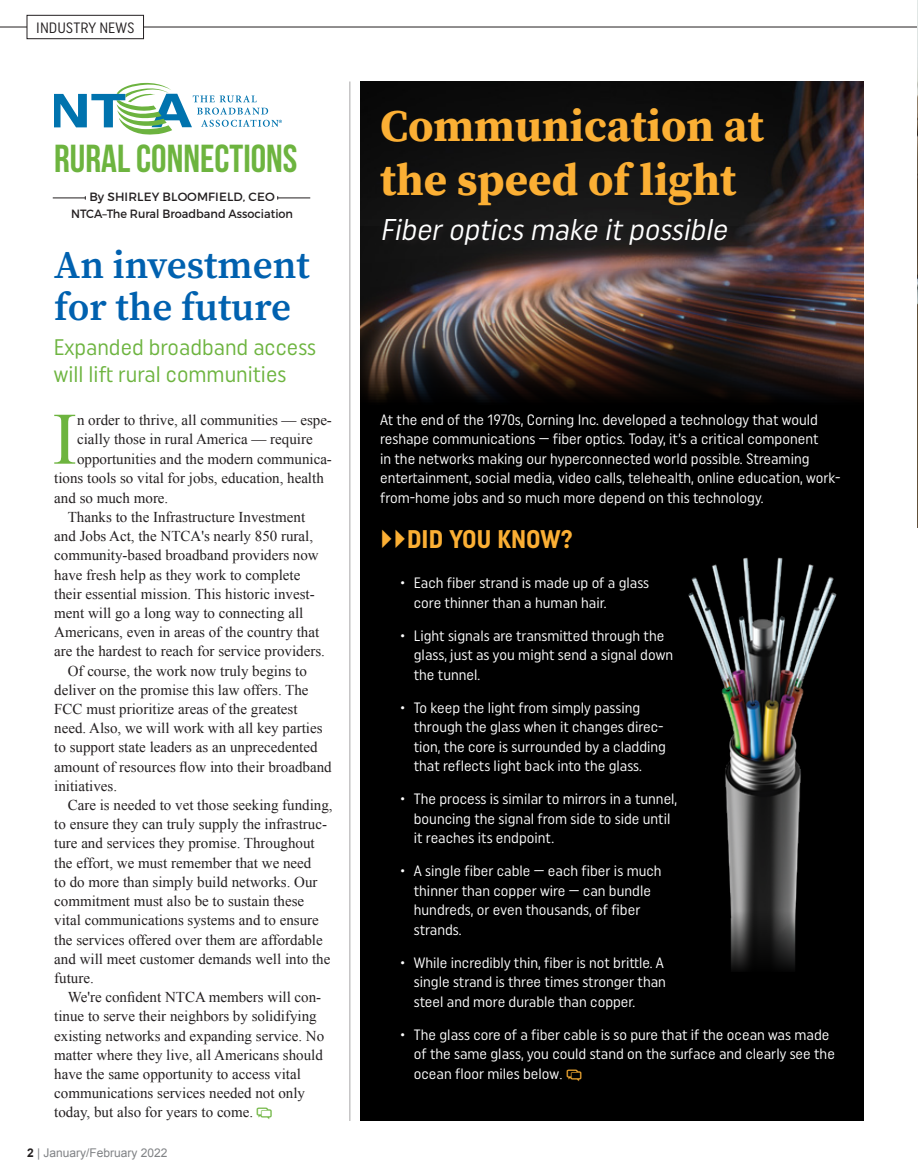
<style>
.page{position:relative;width:918px;height:1175px;background:#fff}
.page>*{position:absolute;margin:0;border:0;box-sizing:border-box;transform-origin:0 0}
.t1{font:73.95px "Times New Roman";color:#6db43f}
.t2{font:700 45px/54px "Source Serif Pro";color:#fbaf34}
.t3{font:600 39px/42px "Source Serif Pro";color:#0061af}
.t4{font:39px "Bebas Neue";color:#6db43f}
.t5{font:italic 30px "Uniform Condensed";color:#fff}
.t6{font:700 25.5px "Uniform Condensed";color:#fbaf34}
.t7{font:22.5px/27px "Uniform Condensed";color:#6db43f}
.t8{font:15px "Times New Roman";color:#231f20}
.t9{font:15px/19.5px "Uniform Condensed";color:#fff}
.t10{font:15px "Uniform Condensed";color:#231f20}
.t11{font:12px/16.5px "Montserrat";color:#231f20;text-align:center}
.t12{font:12px "Arial";color:#808285}
.s1{font-weight:700;color:#231f20}
.s2{font-family:"Times New Roman"}
</style>
<div class="page">
<div style="left:27px;top:15px;width:117px;height:24px;border:1px solid #231f20"></div>
<svg style="left:0;top:27px;width:27px;height:1px"></svg>
<hr style="left:143px;top:27px;width:775px;height:1px;background:#231f20">
<div style="left:361px;top:226px;width:503px;height:894px;background:#000"></div>
<img style="left:361px;top:81px;width:503px;height:321px">
<img style="left:917px;top:0;width:1px;height:528px">
<hr style="left:349px;top:81px;width:1px;height:1039px;background:#231f20">
<svg style="left:54px;top:83px;width:228px;height:51px"></svg>
<hr style="left:278px;top:197px;width:32px;height:1px;background:#231f20">
<hr style="left:53px;top:197px;width:32px;height:1px;background:#231f20">
<div style="left:381px;top:217px;width:353px;height:35px;background:#1b1a1a"></div>
<img style="left:688px;top:557px;width:149px;height:354px">
<svg style="left:730px;top:911px;width:66px;height:59px"></svg>
<p class="t10" style="left:36px;top:19px;width:100px">INDUSTRY NEWS</p>
<h3 class="t4" style="left:54px;top:137px;width:245px">RURAL CONNECTIONS</h3>
<p class="t11" style="left:71px;top:189px;width:223px">By SHIRLEY BLOOMFIELD, CEO<br>NTCA–The Rural Broadband Association</p>
<h3 class="t3" style="left:54px;top:244px;width:257px">An investment for the future</h3>
<h3 class="t7" style="left:54px;top:333px;width:264px">Expanded broadband access will lift rural communities</h3>
<h1 class="t1" style="left:52px;top:389px;width:26px">I</h1>
<p class="t8" style="left:77px;top:409px;width:256px">n order to thrive, all communities — espe-</p>
<p class="t8" style="left:77px;top:429px;width:237px">cially those in rural America — require</p>
<p class="t8" style="left:77px;top:448px;width:256px">opportunities and the modern communica-</p>
<p class="t8" style="left:54px;top:468px;width:271px">tions tools so vital for jobs, education, health</p>
<p class="t8" style="left:54px;top:487px;width:116px">and so much more.</p>
<p class="t8" style="left:68px;top:507px;width:239px">Thanks to the Infrastructure Investment</p>
<p class="t8" style="left:54px;top:526px;width:260px">and Jobs Act, the NTCA's nearly 850 rural,</p>
<p class="t8" style="left:54px;top:545px;width:266px">community-based broadband providers now</p>
<p class="t8" style="left:54px;top:564px;width:248px">have fresh help as they work to complete</p>
<p class="t8" style="left:54px;top:583px;width:262px">their essential mission. This historic invest-</p>
<p class="t8" style="left:54px;top:603px;width:251px">ment will go a long way to connecting all</p>
<p class="t8" style="left:54px;top:622px;width:266px">Americans, even in areas of the country that</p>
<p class="t8" style="left:54px;top:641px;width:272px">are the hardest to reach for service providers.</p>
<p class="t8" style="left:68px;top:660px;width:241px">Of course, the work now truly begins to</p>
<p class="t8" style="left:54px;top:679px;width:256px">deliver on the promise this law offers. The</p>
<p class="t8" style="left:54px;top:699px;width:245px">FCC must prioritize areas of the greatest</p>
<p class="t8" style="left:54px;top:718px;width:270px">need. Also, we will work with all key parties</p>
<p class="t8" style="left:54px;top:737px;width:265px">to support state leaders as an unprecedented</p>
<p class="t8" style="left:54px;top:756px;width:279px">amount of resources flow into their broadband</p>
<p class="t8" style="left:54px;top:775px;width:64px">initiatives.</p>
<p class="t8" style="left:68px;top:795px;width:266px">Care is needed to vet those seeking funding,</p>
<p class="t8" style="left:54px;top:814px;width:274px">to ensure they can truly supply the infrastruc-</p>
<p class="t8" style="left:54px;top:833px;width:262px">ture and services they promise. Throughout</p>
<p class="t8" style="left:54px;top:852px;width:259px">the effort, we must remember that we need</p>
<p class="t8" style="left:54px;top:871px;width:265px">to do more than simply build networks. Our</p>
<p class="t8" style="left:54px;top:891px;width:252px">commitment must also be to sustain these</p>
<p class="t8" style="left:54px;top:910px;width:266px">vital communications systems and to ensure</p>
<p class="t8" style="left:54px;top:929px;width:270px">the services offered over them are affordable</p>
<p class="t8" style="left:54px;top:948px;width:278px">and will meet customer demands well into the</p>
<p class="t8" style="left:54px;top:967px;width:41px">future.</p>
<p class="t8" style="left:68px;top:987px;width:255px">We're confident NTCA members will con-</p>
<p class="t8" style="left:54px;top:1006px;width:264px">tinue to serve their neighbors by solidifying</p>
<p class="t8" style="left:54px;top:1025px;width:271px">existing networks and expanding service. No</p>
<p class="t8" style="left:54px;top:1044px;width:270px">matter where they live, all Americans should</p>
<p class="t8" style="left:54px;top:1063px;width:248px">have the same opportunity to access vital</p>
<p class="t8" style="left:54px;top:1083px;width:252px">communications services needed not only</p>
<p class="t8" style="left:54px;top:1102px;width:200px">today, but also for years to come.</p>
<p class="t12" style="left:27px;top:1144px;width:142px"><span class="s1">2</span> | January/February 2022</p>
<h2 class="t2" style="left:380px;top:98px;width:385px">Communication at the speed of light</h2>
<h3 class="t5" style="left:380px;top:212px;width:355px">Fiberoptics make itpossible</h3>
<p class="t9" style="left:380px;top:409px;width:462px">At the end of the 1970s, Corning Inc. developed a technology that would reshape communications — fiber optics. Today, it’s a critical component<br>in the networks making our hyperconnected world possible. Streaming entertainment, social media, video calls, telehealth, online education, work&shy;from-home jobs and so much more depend on this technology.</p>
<h3 class="t6" style="left:407px;top:524px;width:167px">DID YOU KNOW?</h3>
<p class="t9" style="left:414px;top:573px;width:237px;text-indent:-14px">• Each fiber strand is made up of a glass core thinner than a human hair.</p>
<p class="t9" style="left:414px;top:625px;width:261px;text-indent:-14px">• Light signals are transmitted through the glass, just as you might send a signal down the tunnel.</p>
<p class="t9" style="left:414px;top:697px;width:254px;text-indent:-14px">• To keep the light from simply passing through the glass when it changes direc&shy;tion, the core is surrounded by a cladding that reflects light back into the glass.</p>
<p class="t9" style="left:414px;top:789px;width:265px;text-indent:-14px">• The process is similar to mirrors in a tunnel, bouncing the signal from side to side until it reaches its endpoint.</p>
<p class="t9" style="left:414px;top:861px;width:249px;text-indent:-14px">• A single fiber cable — each fiber is much thinner than copper wire — can bundle hundreds, or even thousands, of fiber strands.</p>
<p class="t9" style="left:414px;top:952px;width:254px;text-indent:-14px">• While incredibly thin, fiber is not brittle. A single strand is three times stronger than steel and more durable than copper.</p>
<p class="t9" style="left:414px;top:1024px;width:423px;text-indent:-14px">• The glass core of a fiber cable is so pure that if the ocean was made of the same glass, you could stand on the surface and clearly see the ocean floor miles below<span class="s2">.</span></p>
</div>
